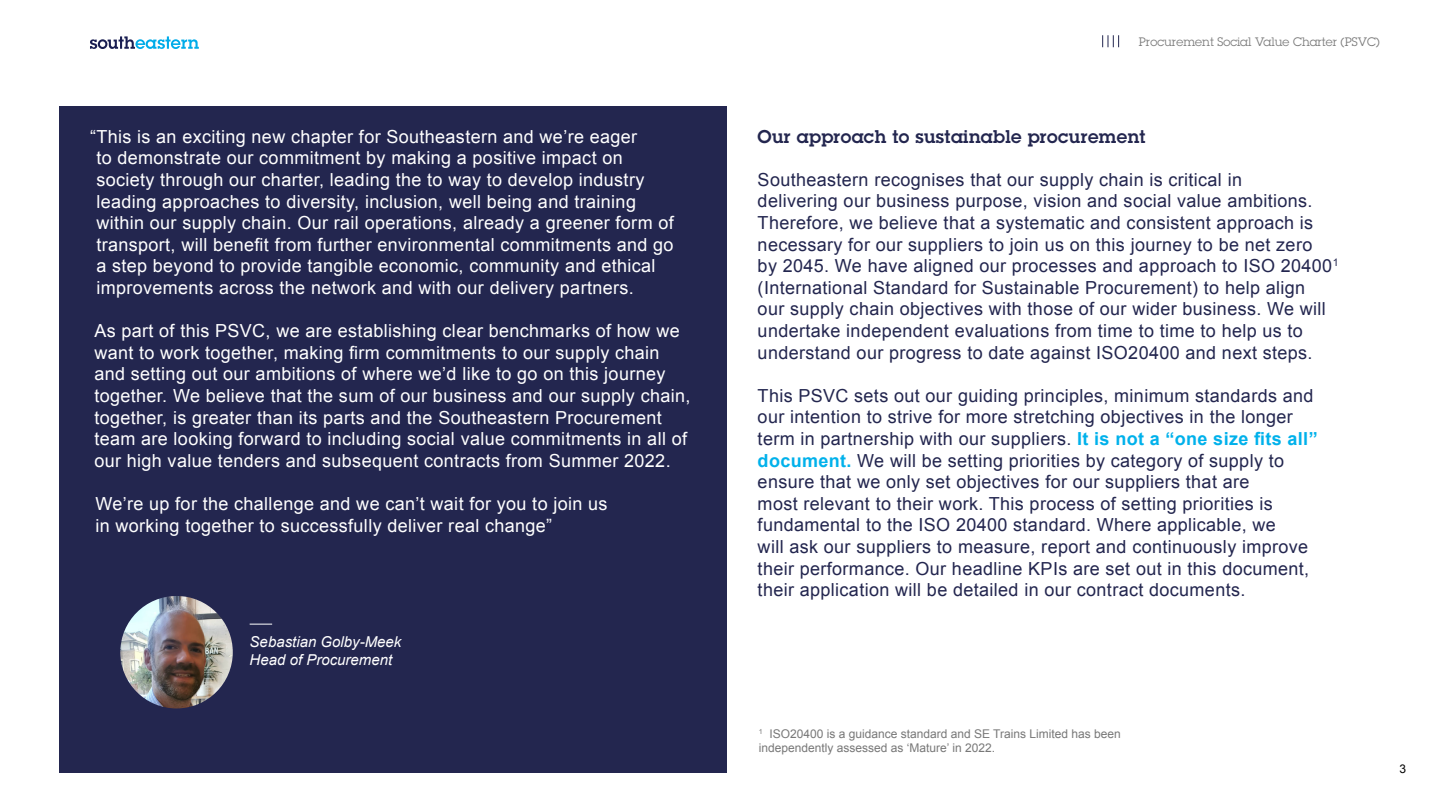
<style>
.page{position:relative;width:1440px;height:810px;background:#fff}
.page>*{position:absolute;margin:0;border:0;box-sizing:border-box;transform-origin:0 0}
.t1{font:18px/21.6px "Arial";letter-spacing:.02em;color:#23264f}
.t2{font:18px/21.6px "Arial";letter-spacing:.02em;color:#fff}
.t3{font:600 18px "Lubalin Graph Std";letter-spacing:.02em;color:#23264f}
.t4{font:italic 15px/18px "Arial";color:#fff}
.t5{font:12px/14.4px "Arial";color:#787878}
.t6{font:12px "Lubalin Graph Std";color:#787878}
.t7{font:12px "Arial";color:#000}
.s1{font-weight:700;color:#00b1eb}
</style>
<div class="page">
<svg style="left:90px;top:36px;width:109px;height:13px"></svg>
<svg style="left:1102px;top:35px;width:17px;height:12px"></svg>
<div style="left:60px;top:106px;width:667px;height:666px;background:#23264f"></div>
<img style="left:120px;top:596px;width:113px;height:112px;border-radius:56px">
<svg style="left:250px;top:624px;width:22px;height:1px"></svg>
<p class="t2" style="left:96px;top:126px;width:579px;text-indent:-6px">“This is an exciting new chapter for Southeastern and we’re eager<br>to demonstrate our commitment by making a positive impact on society through our charter, leading the to way to develop industry leading approaches to diversity, inclusion, well being and training within our supply chain. Our rail operations, already a greener form of transport, will benefit from further environmental commitments and go a step beyond to provide tangible economic, community and ethical improvements across the network and with our delivery partners.</p>
<p class="t2" style="left:94px;top:320px;width:598px">As part of this PSVC, we are establishing clear benchmarks of how we want to work together, making firm commitments to our supply chain and setting out our ambitions of where we’d like to go on this journey together. We believe that the sum of our business and our supply chain, together, is greater than its parts and the Southeastern Procurement team are looking forward to including social value commitments in all of our high value tenders and subsequent contracts from Summer 2022.</p>
<p class="t2" style="left:95px;top:493px;width:514px">We’re up for the challenge and we can’t wait for you to join us in working together to successfully deliver real change”</p>
<p class="t4" style="left:250px;top:633px;width:153px">Sebastian Golby-Meek<br>Head of Procurement</p>
<p class="t6" style="left:1139px;top:34px;width:243px">Procurement Social Value Charter (PSVC)</p>
<p class="t3" style="left:758px;top:124px;width:390px">Our approach to sustainable procurement</p>
<p class="t1" style="left:758px;top:169px;width:582px">Southeastern recognises that our supply chain is critical in<br>delivering our business purpose, vision and social value ambitions.<br>Therefore, we believe that a systematic and consistent approach is necessary for our suppliers to join us on this journey to be net zero<br>by 2045. We have aligned our processes and approach to ISO 20400<sup>1 </sup>(International Standard for Sustainable Procurement) to help align<br>our supply chain objectives with those of our wider business. We will undertake independent evaluations from time to time to help us to understand our progress to date against ISO20400 and next steps.</p>
<p class="t1" style="left:758px;top:385px;width:562px">This PSVC sets out our guiding principles, minimum standards and our intention to strive for more stretching objectives in the longer term in partnership with our suppliers. <span class="s1">It is not a “one size fits all” document.</span> We will be setting priorities by category of supply to ensure that we only set objectives for our suppliers that are<br>most relevant to their work. This process of setting priorities is fundamental to the ISO 20400 standard. Where applicable, we<br>will ask our suppliers to measure, report and continuously improve their performance. Our headline KPIs are set out in this document, their application will be detailed in our contract documents.</p>
<p class="t5" style="left:759px;top:726px;width:364px"><sup>1</sup> ISO20400 is a guidance standard and SE Trains Limited has been independently assessed as ‘Mature’ in 2022.</p>
<p class="t7" style="left:1399px;top:760px;width:8px">3</p>
</div>
